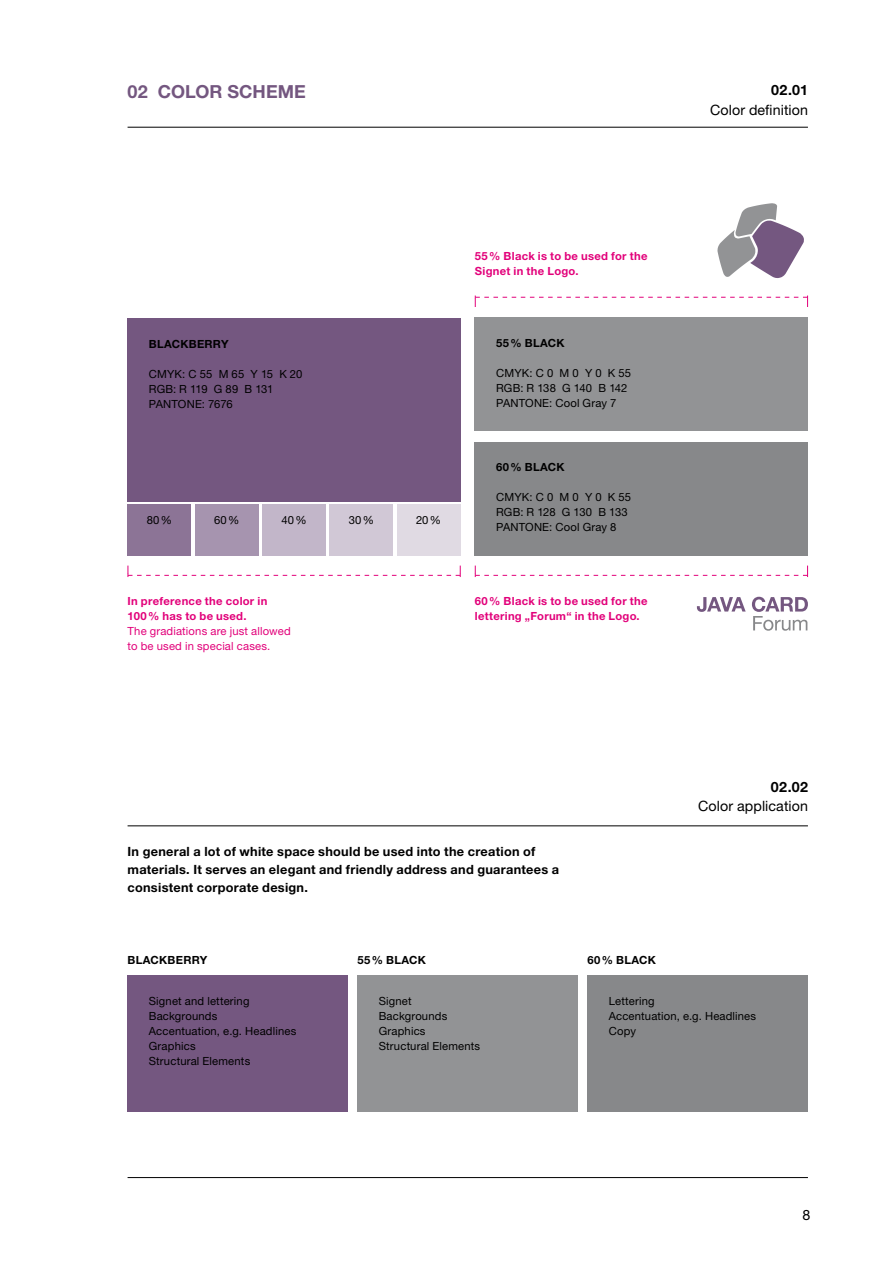
<style>
.page{position:relative;width:893px;height:1263px;background:#fff}
.page>*{position:absolute;margin:0;border:0;box-sizing:border-box;transform-origin:0 0}
.t1{font:700 18px "Helvetica Neue LT Std";letter-spacing:.005em;color:#745780}
.t2{font:14.25px "Helvetica Neue LT Std";letter-spacing:.005em;color:#000}
.t3{font:700 14.25px "Helvetica Neue LT Std";letter-spacing:.02em;color:#000}
.t4{font:700 12.75px/18px "Helvetica Neue LT Std";letter-spacing:.02em;color:#000}
.t5{font:11.25px/15px "Helvetica Neue LT Std";letter-spacing:.015em;color:#000}
.t6{font:700 11.25px/15px "Helvetica Neue LT Std";letter-spacing:.025em;color:#e2007a}
.t7{font:700 11.25px "Helvetica Neue LT Std";letter-spacing:.025em;color:#000}
.t8{font:11.25px/15px "Helvetica Neue LT Std";letter-spacing:.015em;color:#e2007a}
</style>
<div class="page">
<hr style="left:128px;top:825px;width:680px;height:1px;background:#000">
<hr style="left:128px;top:1177px;width:680px;height:1px;background:#000">
<hr style="left:128px;top:127px;width:680px;height:1px;background:#000">
<div style="left:128px;top:318px;width:333px;height:183px;background:#745780"></div>
<div style="left:475px;top:318px;width:333px;height:113px;background:#929395"></div>
<div style="left:475px;top:442px;width:333px;height:113px;background:#87888a"></div>
<div style="left:128px;top:504px;width:63px;height:51px;background:#8c7496"></div>
<div style="left:195px;top:504px;width:64px;height:51px;background:#a694af"></div>
<div style="left:128px;top:975px;width:220px;height:137px;background:#745780"></div>
<div style="left:357px;top:975px;width:221px;height:137px;background:#929395"></div>
<div style="left:587px;top:975px;width:221px;height:137px;background:#87888a"></div>
<div style="left:262px;top:504px;width:64px;height:51px;background:#c2b6c9"></div>
<div style="left:329px;top:504px;width:64px;height:51px;background:#d1c8d6"></div>
<div style="left:397px;top:504px;width:64px;height:51px;background:#e0dae3"></div>
<svg style="left:128px;top:566px;width:333px;height:11px"></svg>
<svg style="left:475px;top:566px;width:333px;height:11px"></svg>
<svg style="left:475px;top:296px;width:333px;height:11px"></svg>
<svg style="left:697px;top:597px;width:49px;height:15px"></svg>
<svg style="left:752px;top:597px;width:56px;height:34px"></svg>
<svg style="left:717px;top:203px;width:87px;height:75px"></svg>
<h1 class="t1" style="left:128px;top:80px;width:180px">02 color scheme</h1>
<p class="t3" style="left:771px;top:81px;width:38px">02.01</p>
<p class="t2" style="left:710px;top:101px;width:99px">Color definition</p>
<p class="t7" style="left:149px;top:337px;width:81px">Blackberry</p>
<p class="t5" style="left:149px;top:366px;width:155px">CMYK: C 55 M 65 Y 15 K 20<br>RGB: R 119 G 89 B 131<br>PANTONE: 7676</p>
<p class="t5" style="left:147px;top:512px;width:27px">80%</p>
<p class="t5" style="left:214px;top:512px;width:27px">60%</p>
<p class="t5" style="left:281px;top:512px;width:27px">40%</p>
<p class="t5" style="left:349px;top:512px;width:27px">30%</p>
<p class="t5" style="left:416px;top:512px;width:27px">20%</p>
<p class="t6" style="left:128px;top:593px;width:141px">In preference the color in<br>100% has to be used.</p>
<p class="t8" style="left:128px;top:623px;width:165px">The gradiations are just allowed to be used in special cases.</p>
<p class="t6" style="left:475px;top:249px;width:174px">55% Black is to be used for the<br>Signet in the Logo.</p>
<p class="t7" style="left:496px;top:336px;width:70px">55% Black</p>
<p class="t5" style="left:496px;top:365px;width:137px">CMYK: C 0 M 0 Y 0 K 55<br>RGB: R 138 G 140 B 142<br>PANTONE: Cool Gray 7</p>
<p class="t7" style="left:496px;top:460px;width:70px">60% Black</p>
<p class="t5" style="left:496px;top:490px;width:137px">CMYK: C 0 M 0 Y 0 K 55<br>RGB: R 128 G 130 B 133<br>PANTONE: Cool Gray 8</p>
<p class="t6" style="left:475px;top:593px;width:174px">60% Black is to be used for the lettering „Forum“ in the Logo.</p>
<p class="t4" style="left:128px;top:842px;width:433px">In general a lot of white space should be used into the creation of materials. It serves an elegant and friendly address and guarantees a consistent corporate design.</p>
<p class="t7" style="left:128px;top:953px;width:81px">Blackberry</p>
<p class="t7" style="left:357px;top:953px;width:70px">55% Black</p>
<p class="t7" style="left:587px;top:953px;width:70px">60% Black</p>
<p class="t3" style="left:771px;top:778px;width:38px">02.02</p>
<p class="t2" style="left:698px;top:798px;width:111px">Color application</p>
<p class="t5" style="left:149px;top:993px;width:149px">Signet and lettering<br>Backgrounds<br>Accentuation, e.g. Headlines<br>Graphics<br>Structural Elements</p>
<p class="t5" style="left:379px;top:993px;width:103px">Signet<br>Backgrounds<br>Graphics<br>Structural Elements</p>
<p class="t5" style="left:609px;top:993px;width:149px">Lettering<br>Accentuation, e.g. Headlines<br>Copy</p>
<p class="t2" style="left:802px;top:1206px;width:9px">8</p>
</div>
